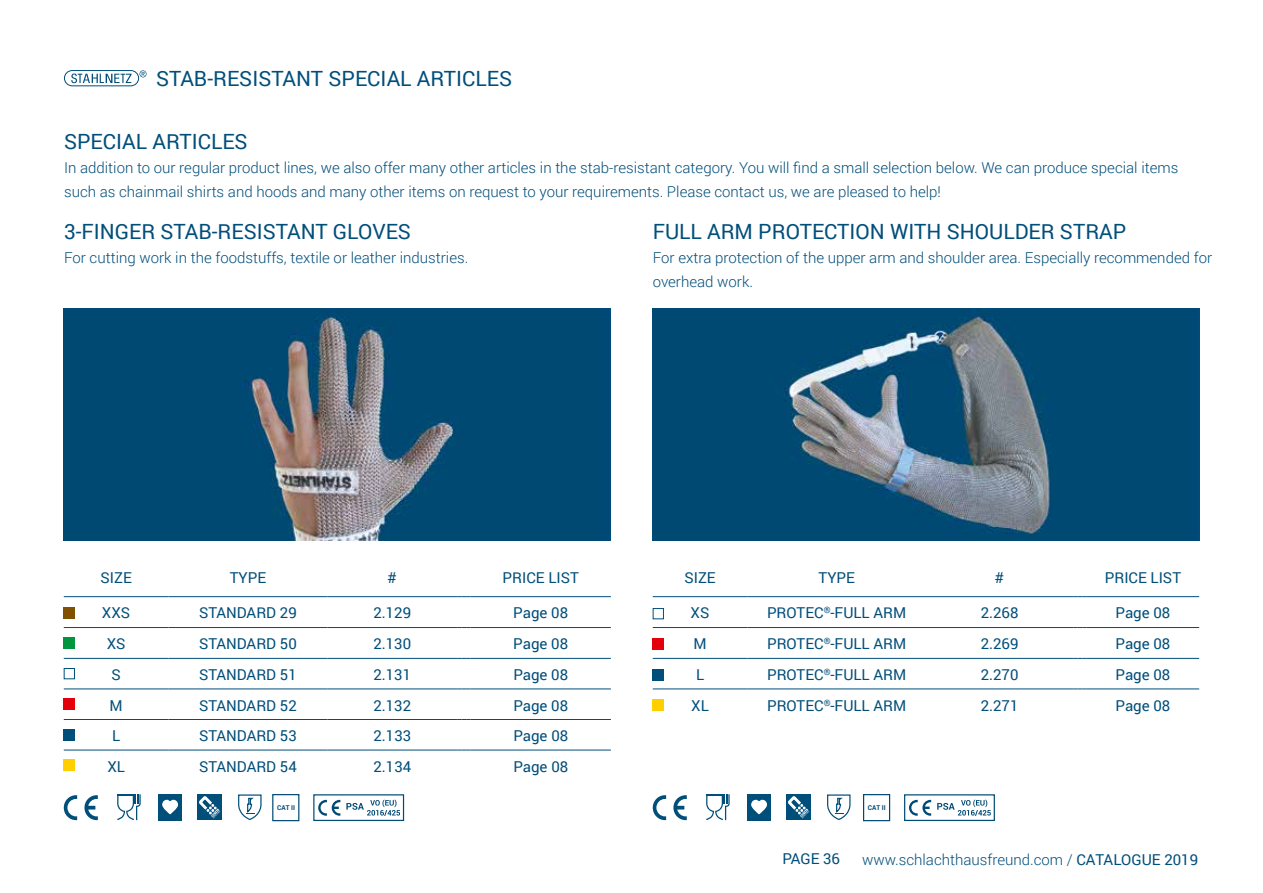
<style>
.page{position:relative;width:1263px;height:893px;background:#fff}
.page>*{position:absolute;margin:0;border:0;box-sizing:border-box;transform-origin:0 0}
.t1{font:21px "Roboto";color:#004e7a}
.t2{font:300 15px/24px "Roboto";color:#004e7a}
.t3{font:15px "Roboto";color:#004e7a}
.t4{font:700 6.6px "Roboto";color:#004a74}
.s1{font-weight:400}
</style>
<div class="page">
<svg style="left:71px;top:74px;width:61px;height:9px"></svg>
<div style="left:64px;top:70px;width:75px;height:16px;border:1px solid #004e7a;border-radius:8px"></div>
<svg style="left:139px;top:70px;width:8px;height:7px"></svg>
<div style="left:747px;top:794px;width:24px;height:26px;background:#004e7a"></div>
<svg style="left:751px;top:799px;width:16px;height:16px"></svg>
<svg style="left:706px;top:794px;width:24px;height:26px"></svg>
<svg style="left:653px;top:795px;width:34px;height:25px"></svg>
<div style="left:786px;top:794px;width:25px;height:26px;background:#004e7a"></div>
<svg style="left:788px;top:796px;width:21px;height:22px"></svg>
<svg style="left:827px;top:794px;width:24px;height:26px"></svg>
<hr style="left:64px;top:596px;width:104px;height:1px;background:#004e7a">
<hr style="left:168px;top:596px;width:159px;height:1px;background:#004e7a">
<hr style="left:327px;top:596px;width:130px;height:1px;background:#004e7a">
<svg style="left:457px;top:596px;width:14px;height:1px"></svg>
<hr style="left:471px;top:596px;width:140px;height:1px;background:#004e7a">
<hr style="left:64px;top:627px;width:104px;height:1px;background:#004e7a">
<hr style="left:168px;top:627px;width:159px;height:1px;background:#004e7a">
<hr style="left:327px;top:627px;width:130px;height:1px;background:#004e7a">
<svg style="left:457px;top:627px;width:14px;height:1px"></svg>
<hr style="left:471px;top:627px;width:140px;height:1px;background:#004e7a">
<hr style="left:64px;top:658px;width:104px;height:1px;background:#004e7a">
<hr style="left:168px;top:658px;width:159px;height:1px;background:#004e7a">
<hr style="left:327px;top:658px;width:130px;height:1px;background:#004e7a">
<svg style="left:457px;top:658px;width:14px;height:1px"></svg>
<hr style="left:471px;top:658px;width:140px;height:1px;background:#004e7a">
<hr style="left:64px;top:689px;width:104px;height:1px;background:#004e7a">
<hr style="left:168px;top:689px;width:159px;height:1px;background:#004e7a">
<hr style="left:327px;top:689px;width:130px;height:1px;background:#004e7a">
<svg style="left:457px;top:689px;width:14px;height:1px"></svg>
<hr style="left:471px;top:689px;width:140px;height:1px;background:#004e7a">
<hr style="left:64px;top:719px;width:104px;height:1px;background:#004e7a">
<hr style="left:168px;top:719px;width:159px;height:1px;background:#004e7a">
<hr style="left:327px;top:719px;width:130px;height:1px;background:#004e7a">
<svg style="left:457px;top:719px;width:14px;height:1px"></svg>
<hr style="left:471px;top:719px;width:140px;height:1px;background:#004e7a">
<hr style="left:64px;top:750px;width:104px;height:1px;background:#004e7a">
<hr style="left:168px;top:750px;width:159px;height:1px;background:#004e7a">
<hr style="left:327px;top:750px;width:130px;height:1px;background:#004e7a">
<svg style="left:457px;top:750px;width:14px;height:1px"></svg>
<hr style="left:471px;top:750px;width:140px;height:1px;background:#004e7a">
<div style="left:64px;top:607px;width:11px;height:11px;background:#7f5100"></div>
<div style="left:64px;top:638px;width:11px;height:11px;background:#00963e"></div>
<div style="left:64px;top:668px;width:11px;height:11px;background:#fff;border:1px solid #004e7a"></div>
<div style="left:64px;top:699px;width:11px;height:11px;background:#e3000b"></div>
<div style="left:64px;top:729px;width:11px;height:11px;background:#004e7a"></div>
<div style="left:64px;top:760px;width:11px;height:11px;background:#ffcf00"></div>
<hr style="left:653px;top:596px;width:94px;height:1px;background:#004e7a">
<hr style="left:747px;top:596px;width:179px;height:1px;background:#004e7a">
<hr style="left:926px;top:596px;width:147px;height:1px;background:#004e7a">
<svg style="left:1073px;top:596px;width:14px;height:1px"></svg>
<hr style="left:1087px;top:596px;width:112px;height:1px;background:#004e7a">
<hr style="left:653px;top:627px;width:94px;height:1px;background:#004e7a">
<hr style="left:747px;top:627px;width:179px;height:1px;background:#004e7a">
<hr style="left:926px;top:627px;width:147px;height:1px;background:#004e7a">
<svg style="left:1073px;top:627px;width:14px;height:1px"></svg>
<hr style="left:1087px;top:627px;width:112px;height:1px;background:#004e7a">
<hr style="left:653px;top:658px;width:94px;height:1px;background:#004e7a">
<hr style="left:747px;top:658px;width:179px;height:1px;background:#004e7a">
<hr style="left:926px;top:658px;width:147px;height:1px;background:#004e7a">
<svg style="left:1073px;top:658px;width:14px;height:1px"></svg>
<hr style="left:1087px;top:658px;width:112px;height:1px;background:#004e7a">
<hr style="left:653px;top:689px;width:94px;height:1px;background:#004e7a">
<hr style="left:747px;top:689px;width:179px;height:1px;background:#004e7a">
<hr style="left:926px;top:689px;width:147px;height:1px;background:#004e7a">
<svg style="left:1073px;top:689px;width:14px;height:1px"></svg>
<hr style="left:1087px;top:689px;width:112px;height:1px;background:#004e7a">
<div style="left:653px;top:608px;width:11px;height:11px;background:#fff;border:1px solid #004e7a"></div>
<div style="left:653px;top:639px;width:11px;height:11px;background:#e3000b"></div>
<div style="left:653px;top:669px;width:11px;height:11px;background:#004e7a"></div>
<div style="left:653px;top:700px;width:11px;height:11px;background:#ffcf00"></div>
<img style="left:64px;top:309px;width:546px;height:231px">
<img style="left:653px;top:309px;width:546px;height:231px">
<div style="left:158px;top:794px;width:24px;height:26px;background:#004e7a"></div>
<svg style="left:162px;top:799px;width:16px;height:16px"></svg>
<svg style="left:117px;top:794px;width:24px;height:26px"></svg>
<svg style="left:64px;top:795px;width:34px;height:25px"></svg>
<div style="left:197px;top:794px;width:25px;height:26px;background:#004e7a"></div>
<svg style="left:199px;top:796px;width:21px;height:22px"></svg>
<svg style="left:238px;top:794px;width:24px;height:26px"></svg>
<div style="left:272px;top:794px;width:27px;height:27px;border:1px solid #004a74"></div>
<div style="left:313px;top:794px;width:91px;height:27px;border:1px solid #004a74"></div>
<svg style="left:318px;top:800px;width:22px;height:16px"></svg>
<svg style="left:346px;top:799px;width:54px;height:17px"></svg>
<div style="left:863px;top:794px;width:27px;height:27px;border:1px solid #004a74"></div>
<div style="left:904px;top:794px;width:91px;height:27px;border:1px solid #004a74"></div>
<svg style="left:909px;top:800px;width:22px;height:16px"></svg>
<svg style="left:937px;top:799px;width:54px;height:17px"></svg>
<h1 class="t1" style="left:156px;top:64px;width:358px">STAB-RESISTANT SPECIAL ARTICLES</h1>
<h1 class="t1" style="left:64px;top:126px;width:185px">SPECIAL ARTICLES</h1>
<p class="t2" style="left:64px;top:155px;width:1116px">In addition to our regular product lines, we also offer many other articles in the stab-resistant category. You will find a small selection below. We can produce special items such as chainmail shirts and hoods and many other items on request to your requirements. Please contact us, we are pleased to help!</p>
<h1 class="t1" style="left:653px;top:217px;width:475px">FULL ARM PROTECTION WITH SHOULDER STRAP</h1>
<p class="t2" style="left:653px;top:246px;width:561px">For extra protection of the upper arm and shoulder area. Especially recommended for overhead work.</p>
<h1 class="t1" style="left:64px;top:217px;width:348px">3-FINGER STAB-RESISTANT GLOVES</h1>
<p class="t2" style="left:64px;top:246px;width:406px">For cutting work in the foodstuffs, textile or leather industries.</p>
<p class="t3" style="left:100px;top:567px;width:33px">SIZE</p>
<p class="t3" style="left:230px;top:567px;width:38px">TYPE</p>
<p class="t3" style="left:388px;top:567px;width:11px">#</p>
<p class="t3" style="left:503px;top:567px;width:78px">PRICE LIST</p>
<p class="t3" style="left:102px;top:602px;width:30px">XXS</p>
<p class="t3" style="left:199px;top:602px;width:99px">STANDARD 29</p>
<p class="t3" style="left:373px;top:602px;width:39px">2.129</p>
<p class="t3" style="left:513px;top:602px;width:56px">Page 08</p>
<p class="t3" style="left:107px;top:633px;width:20px">XS</p>
<p class="t3" style="left:199px;top:633px;width:99px">STANDARD 50</p>
<p class="t3" style="left:373px;top:633px;width:39px">2.130</p>
<p class="t3" style="left:513px;top:633px;width:56px">Page 08</p>
<p class="t3" style="left:111px;top:664px;width:11px">S</p>
<p class="t3" style="left:199px;top:664px;width:99px">STANDARD 51</p>
<p class="t3" style="left:373px;top:664px;width:39px">2.131</p>
<p class="t3" style="left:513px;top:664px;width:56px">Page 08</p>
<p class="t3" style="left:110px;top:695px;width:15px">M</p>
<p class="t3" style="left:199px;top:695px;width:99px">STANDARD 52</p>
<p class="t3" style="left:373px;top:695px;width:39px">2.132</p>
<p class="t3" style="left:513px;top:695px;width:56px">Page 08</p>
<p class="t3" style="left:112px;top:725px;width:10px">L</p>
<p class="t3" style="left:199px;top:725px;width:99px">STANDARD 53</p>
<p class="t3" style="left:373px;top:725px;width:39px">2.133</p>
<p class="t3" style="left:513px;top:725px;width:56px">Page 08</p>
<p class="t3" style="left:107px;top:756px;width:19px">XL</p>
<p class="t3" style="left:199px;top:756px;width:99px">STANDARD 54</p>
<p class="t3" style="left:373px;top:756px;width:39px">2.134</p>
<p class="t3" style="left:513px;top:756px;width:56px">Page 08</p>
<p class="t3" style="left:684px;top:567px;width:33px">SIZE</p>
<p class="t3" style="left:818px;top:567px;width:38px">TYPE</p>
<p class="t3" style="left:995px;top:567px;width:11px">#</p>
<p class="t3" style="left:1105px;top:567px;width:78px">PRICE LIST</p>
<p class="t3" style="left:691px;top:602px;width:20px">XS</p>
<p class="t3" style="left:767px;top:602px;width:141px">PROTEC<sup>®</sup>-FULL ARM</p>
<p class="t3" style="left:981px;top:602px;width:39px">2.268</p>
<p class="t3" style="left:1115px;top:602px;width:56px">Page 08</p>
<p class="t3" style="left:693px;top:633px;width:15px">M</p>
<p class="t3" style="left:767px;top:633px;width:141px">PROTEC<sup>®</sup>-FULL ARM</p>
<p class="t3" style="left:981px;top:633px;width:39px">2.269</p>
<p class="t3" style="left:1115px;top:633px;width:56px">Page 08</p>
<p class="t3" style="left:696px;top:664px;width:10px">L</p>
<p class="t3" style="left:767px;top:664px;width:141px">PROTEC<sup>®</sup>-FULL ARM</p>
<p class="t3" style="left:981px;top:664px;width:39px">2.270</p>
<p class="t3" style="left:1115px;top:664px;width:56px">Page 08</p>
<p class="t3" style="left:691px;top:695px;width:19px">XL</p>
<p class="t3" style="left:767px;top:695px;width:141px">PROTEC<sup>®</sup>-FULL ARM</p>
<p class="t3" style="left:981px;top:695px;width:39px">2.271</p>
<p class="t3" style="left:1115px;top:695px;width:56px">Page 08</p>
<p class="t4" style="left:277px;top:803px;width:19px">CAT II</p>
<p class="t4" style="left:868px;top:803px;width:19px">CAT II</p>
<p class="t3" style="left:782px;top:848px;width:59px">PAGE 36</p>
<p class="t2" style="left:862px;top:847px;width:338px">www.schlachthausfreund.com / <span class="s1">CATALOGUE 2019</span></p>
</div>
